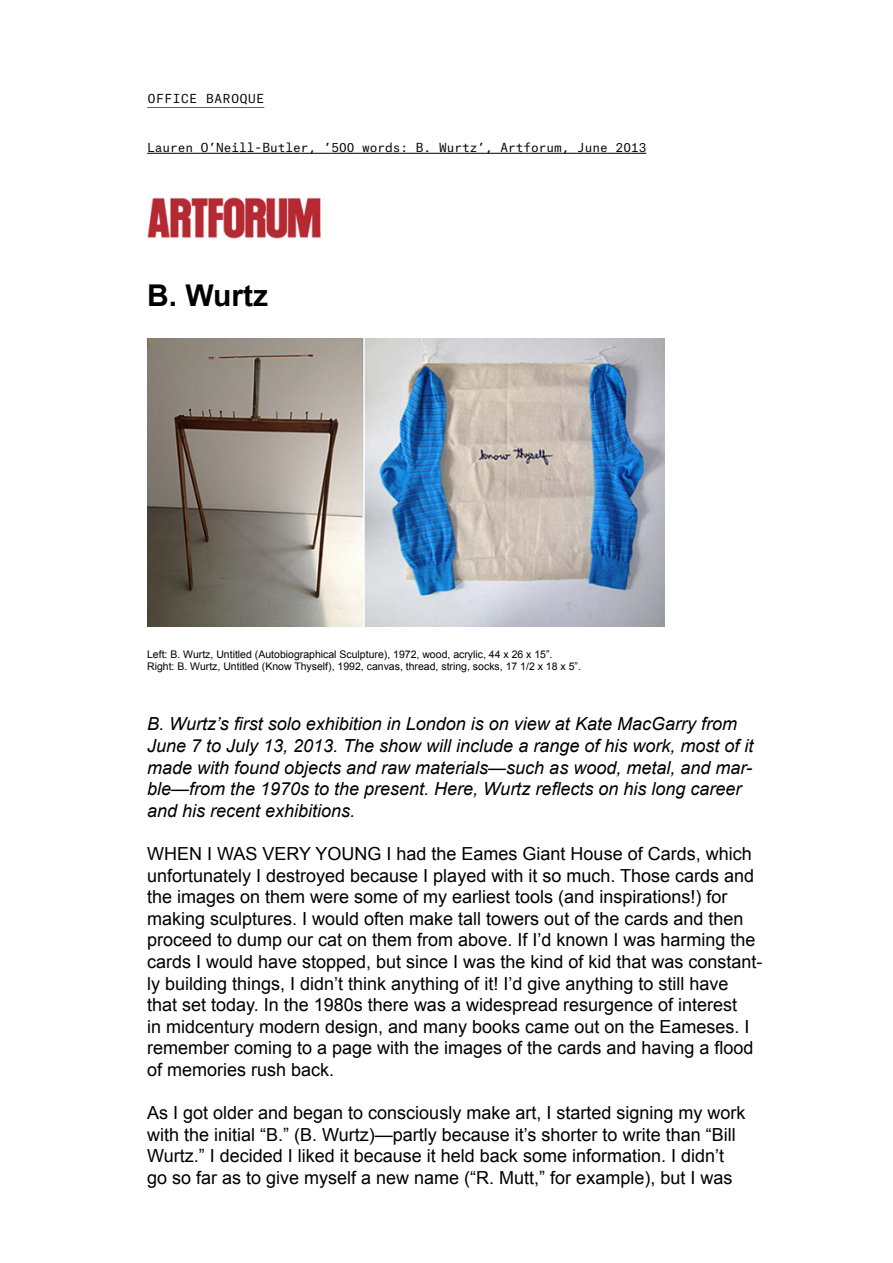
<style>
.page{position:relative;width:893px;height:1263px;background:#fff}
.page>*{position:absolute;margin:0;border:0;box-sizing:border-box;transform-origin:0 0}
.t1{font:700 30px "Arial";color:#000}
.t2{font:18px/21.6px "Arial";color:#000}
.t3{font:italic 18px/21.6px "Arial";color:#000}
.t4{font:12px "Atlas TWOB Regular 0";color:#000}
.t5{font:11.85px/16.5px "Atlas TWOB Regular 0";letter-spacing:.005em;color:#000}
.t6{font:11.85px "Atlas TWOB Regular Logo";letter-spacing:.005em;color:#000}
.t7{font:10.5px/12.6px "Arial";color:#000}
</style>
<div class="page">
<img style="left:147px;top:197px;width:173px;height:41px">
<img style="left:147px;top:339px;width:518px;height:288px">
<hr style="left:147px;top:153px;width:499px;height:1px;background:#000">
<p class="t6" style="left:148px;top:89px;width:118px">OFFICE BAROQUE</p>
<p class="t5" style="left:148px;top:139px;width:170px">1000 Brussels, Belgium</p>
<p class="t4" style="left:147px;top:138px;width:501px">Lauren O’Neill-Butler, ’500 words: B. Wurtz’, Artforum, June 2013</p>
<p class="t5" style="left:148px;top:279px;width:101px">Invoice date:</p>
<h1 class="t1" style="left:147px;top:276px;width:123px">B. Wurtz</h1>
<p class="t7" style="left:147px;top:648px;width:435px">Left: B. Wurtz, Untitled (Autobiographical Sculpture), 1972, wood, acrylic, 44 x 26 x 15”.<br>Right: B. Wurtz, Untitled (Know Thyself), 1992, canvas, thread, string, socks, 17 1/2 x 18 x 5”.</p>
<p class="t3" style="left:147px;top:713px;width:608px">B. Wurtz’s first solo exhibition in London is on view at Kate MacGarry from June 7 to July 13, 2013. The show will include a range of his work, most of it made with found objects and raw materials—such as wood, metal, and mar&shy;ble—from the 1970s to the present. Here, Wurtz reflects on his long career and his recent exhibitions.</p>
<p class="t2" style="left:147px;top:843px;width:617px">WHEN I WAS VERY YOUNG I had the Eames Giant House of Cards, which unfortunately I destroyed because I played with it so much. Those cards and the images on them were some of my earliest tools (and inspirations!) for making sculptures. I would often make tall towers out of the cards and then proceed to dump our cat on them from above. If I’d known I was harming the cards I would have stopped, but since I was the kind of kid that was constant&shy;ly building things, I didn’t think anything of it! I’d give anything to still have that set today. In the 1980s there was a widespread resurgence of interest<br>in midcentury modern design, and many books came out on the Eameses. I remember coming to a page with the images of the cards and having a flood of memories rush back.</p>
<p class="t2" style="left:147px;top:1102px;width:600px">As I got older and began to consciously make art, I started signing my work with the initial “B.” (B. Wurtz)—partly because it’s shorter to write than “Bill Wurtz.” I decided I liked it because it held back some information. I didn’t go so far as to give myself a new name (“R. Mutt,” for example), but I was</p>
<p class="t5" style="left:319px;top:762px;width:232px">INVOICE TOTAL / FACTUUR TOTAAL</p>
<p class="t5" style="left:629px;top:762px;width:78px">$24,000.00</p>
<p class="t5" style="left:148px;top:844px;width:600px">Please state our invoice number on the payment reference.<br>All titles remain property of Office Baroque until receipt of payment in full.</p>
<p class="t5" style="left:148px;top:960px;width:293px">Office Baroque Gallery BVBA<br>VAT/BTW: BE 888 492 878, RPR Antwerpen<br>Bank: ING Antwerpen Metropool<br>Account number: 363 0131987 10<br>IBAN: BE41 3630 1319<br>BIC: BBRUBEBB</p>
</div>
